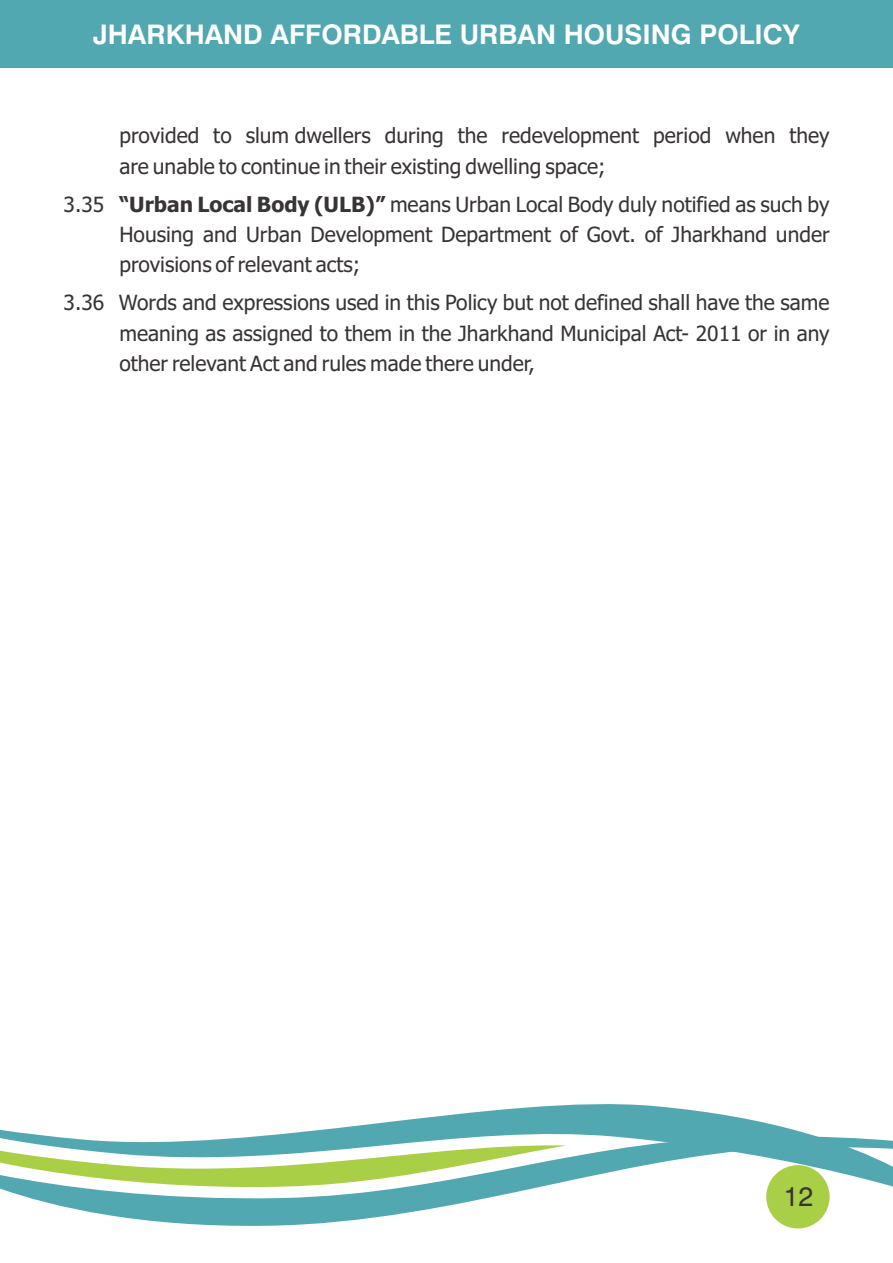
<style>
.page{position:relative;width:893px;height:1263px;background:#fff}
.page>*{position:absolute;margin:0;border:0;box-sizing:border-box;transform-origin:0 0}
.t1{font:700 27px "Swiss 721 BT";color:#fff}
.t2{font:27px "Swiss 721 BT";color:#383336}
.t3{font:21px/30.5px "Tahoma";color:#383336;text-align:justify}
.s1{font-weight:700}
</style>
<div class="page">
<svg style="left:0;top:1186px;width:893px;height:41px"></svg>
<svg style="left:0;top:1104px;width:893px;height:82px"></svg>
<div style="left:0;top:0;width:893px;height:68px;background:#52a8b0"></div>
<div style="left:766px;top:1165px;width:64px;height:63px;background:#a8cf45;border-radius:50%"></div>
<p class="t1" style="left:93px;top:23px;width:708px">JHARKHAND AFFORDABLE URBAN HOUSING POLICY</p>
<p class="t3" style="left:119px;top:122px;width:712px">provided to slum dwellers during the redevelopment period when they are unable to continue in their existing dwelling space;</p>
<p class="t3" style="left:119px;top:190px;width:712px;text-indent:-56px">3.35 <span class="s1">“Urban Local Body (ULB)”</span> means Urban Local Body duly notified as such by Housing and Urban Development Department of Govt. of Jharkhand under provisions of relevant acts;</p>
<p class="t3" style="left:119px;top:289px;width:712px;text-indent:-56px">3.36 Words and expressions used in this Policy but not defined shall have the same meaning as assigned to them in the Jharkhand Municipal Act- 2011 or in any other relevant Act and rules made there under,</p>
<p class="t2" style="left:784px;top:1185px;width:31px">12</p>
</div>
